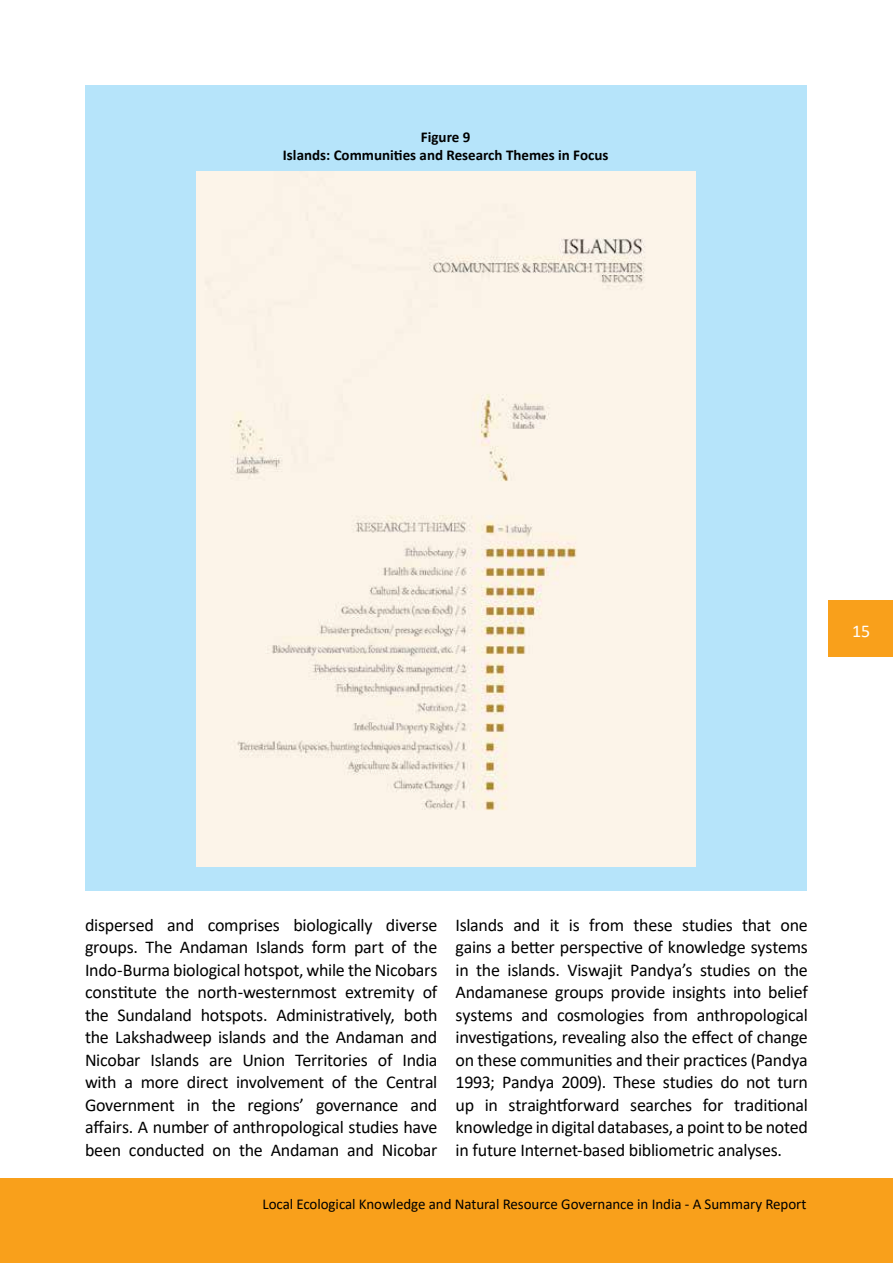
<style>
.page{position:relative;width:893px;height:1263px;background:#fff}
.page>*{position:absolute;margin:0;border:0;box-sizing:border-box;transform-origin:0 0}
.t1{font:18px/22.5px "Calibri";letter-spacing:-.015em;color:#000;text-align:justify}
.t2{font:18px "Calibri";color:#fff}
.t3{font:15px "Calibri";letter-spacing:-.005em;color:#000}
.t4{font:700 15px/18px "Calibri";color:#000;text-align:center}
</style>
<div class="page">
<div style="left:0;top:1178px;width:893px;height:85px;background:#f9a01b"></div>
<div style="left:829px;top:601px;width:64px;height:56px;background:#f9a01b"></div>
<div style="left:85px;top:85px;width:722px;height:806px;background:#b6e4fa"></div>
<img style="left:196px;top:171px;width:499px;height:695px">
<p class="t4" style="left:283px;top:128px;width:327px">Figure 9<br>Islands: Communities and Research Themes in Focus</p>
<p class="t2" style="left:852px;top:618px;width:20px">15</p>
<p class="t1" style="left:85px;top:913px;width:354px">dispersed and comprises biologically diverse groups. The Andaman Islands form part of the Indo-Burma biological hotspot, while the Nicobars constitute the north-westernmost extremity of the Sundaland hotspots. Administratively, both the Lakshadweep islands and the Andaman and Nicobar Islands are Union Territories of India with a more direct involvement of the Central Government in the regions’ governance and affairs. A number of anthropological studies have been conducted on the Andaman and Nicobar</p>
<p class="t1" style="left:455px;top:913px;width:354px">Islands and it is from these studies that one gains a better perspective of knowledge systems in the islands. Viswajit Pandya’s studies on the Andamanese groups provide insights into belief systems and cosmologies from anthropological investigations, revealing also the effect of change on these communities and their practices (Pandya 1993; Pandya 2009). These studies do not turn up in straightforward searches for traditional knowledge in digital databases, a point to be noted in future Internet-based bibliometric analyses.</p>
<p class="t3" style="left:262px;top:1194px;width:545px">Local Ecological Knowledge and Natural Resource Governance in India - A Summary Report</p>
</div>
